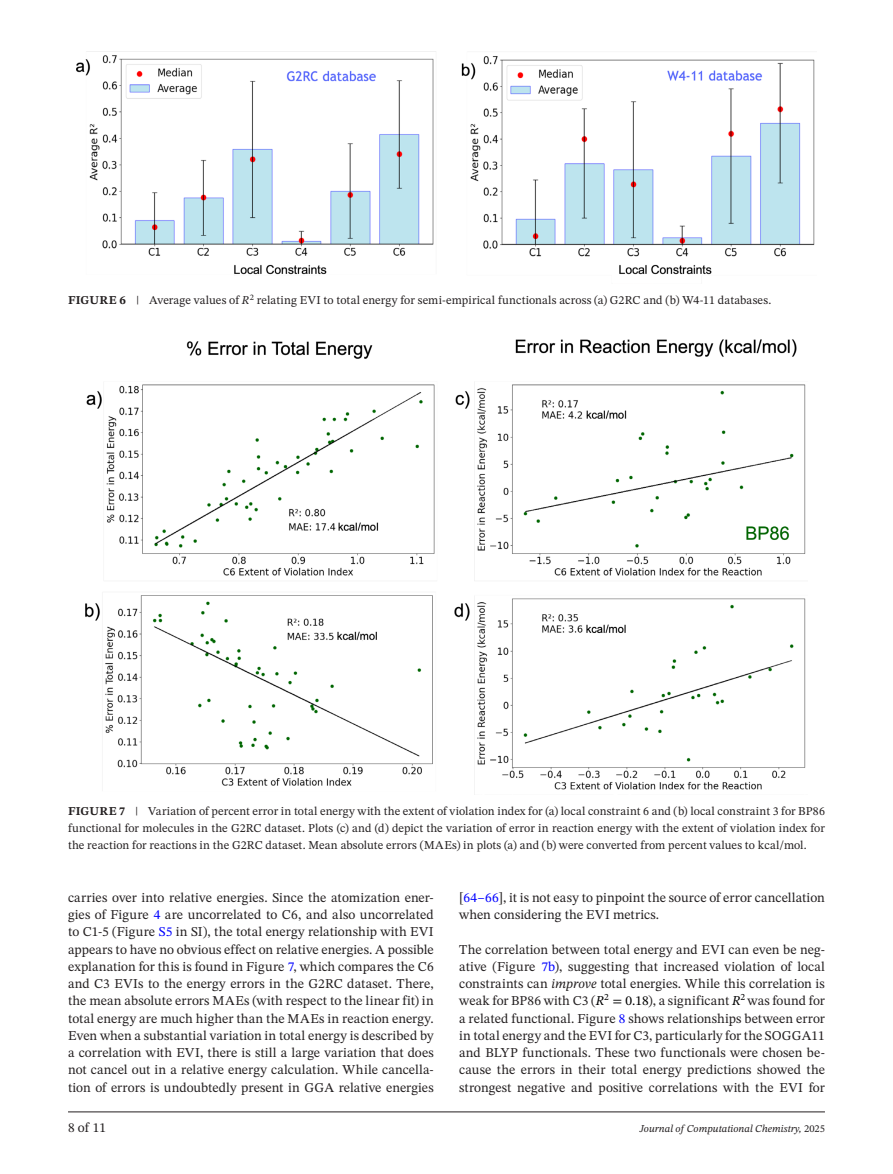
<style>
.page{position:relative;width:893px;height:1174px;background:#fff}
.page>*{position:absolute;margin:0;border:0;box-sizing:border-box;transform-origin:0 0}
.t1{font:13.5px/17.2px "STIX Two Text";letter-spacing:.005em;color:#231f20;text-align:justify}
.t2{font:12px/17.2px "STIX Two Text";letter-spacing:.01em;color:#231f20;text-align:justify}
.t3{font:italic 10.5px "STIX Two Text";color:#231f20}
.s1{font-weight:700}
.s2{font-style:italic}
.s3{color:#00f}
.s4{font-style:italic;color:#000}
.s5{font-family:"STIX Math";color:#000}
.s6{color:#000}
.s7{font-style:normal}
</style>
<div class="page">
<hr style="left:68px;top:1111px;width:757px;height:1px;background:#231f20">
<img style="left:85px;top:339px;width:721px;height:455px">
<img style="left:77px;top:51px;width:738px;height:224px">
<p class="t2" style="left:68px;top:291px;width:705px"><span class="s1">FIGURE 6</span> | Average values of <span class="s2">R</span><sup>2</sup> relating EVI to total energy for semi-empirical functionals across (a) G2RC and (b) W4-11 databases.</p>
<p class="t2" style="left:68px;top:802px;width:758px"><span class="s1">FIGURE 7</span> | Variation of percent error in total energy with the extent of violation index for (a) local constraint 6 and (b) local constraint 3 for BP86 functional for molecules in the G2RC dataset. Plots (c) and (d) depict the variation of error in reaction energy with the extent of violation index for the reaction for reactions in the G2RC dataset. Mean absolute errors (MAEs) in plots (a) and (b) were converted from percent values to kcal/mol.</p>
<p class="t1" style="left:68px;top:888px;width:367px">carries over into relative energies. Since the atomization ener&shy;gies of Figure <span class="s3">4</span> are uncorrelated to C6, and also uncorrelated to C1-5 (Figure <span class="s3">S5</span> in SI), the total energy relationship with EVI appears to have no obvious effect on relative energies. A possible explanation for this is found in Figure <span class="s3">7</span>, which compares the C6 and C3 EVIs to the energy errors in the G2RC dataset. There, the mean absolute errors MAEs (with respect to the linear fit) in total energy are much higher than the MAEs in reaction energy.<br>Even when a substantial variation in total energy is described by a correlation with EVI, there is still a large variation that does not cancel out in a relative energy calculation. While cancella&shy;tion of errors is undoubtedly present in GGA relative energies</p>
<p class="t1" style="left:459px;top:888px;width:367px">[<span class="s3">64–66</span>], it is not easy to pinpoint the source of error cancellation when considering the EVI metrics.</p>
<p class="t1" style="left:459px;top:940px;width:367px">The correlation between total energy and EVI can even be neg&shy;ative (Figure <span class="s3">7b</span>), suggesting that increased violation of local constraints can <span class="s2">improve</span> total energies. While this correlation is weak for BP86 with C3 (<span class="s4">R</span><sup>2</sup> <span class="s5">=</span> <span class="s6">0.18</span>), a significant <span class="s4">R</span><sup>2</sup> was found for a related functional. Figure <span class="s3">8</span> shows relationships between error in total energy and the EVI for C3, particularly for the SOGGA11 and BLYP functionals. These two functionals were chosen be&shy;cause the errors in their total energy predictions showed the strongest negative and positive correlations with the EVI for</p>
<p class="t1" style="left:68px;top:1119px;width:40px">8 of 11</p>
<p class="t3" style="left:640px;top:1121px;width:187px">Journal of Computational Chemistry, <span class="s7">2025</span></p>
</div>
